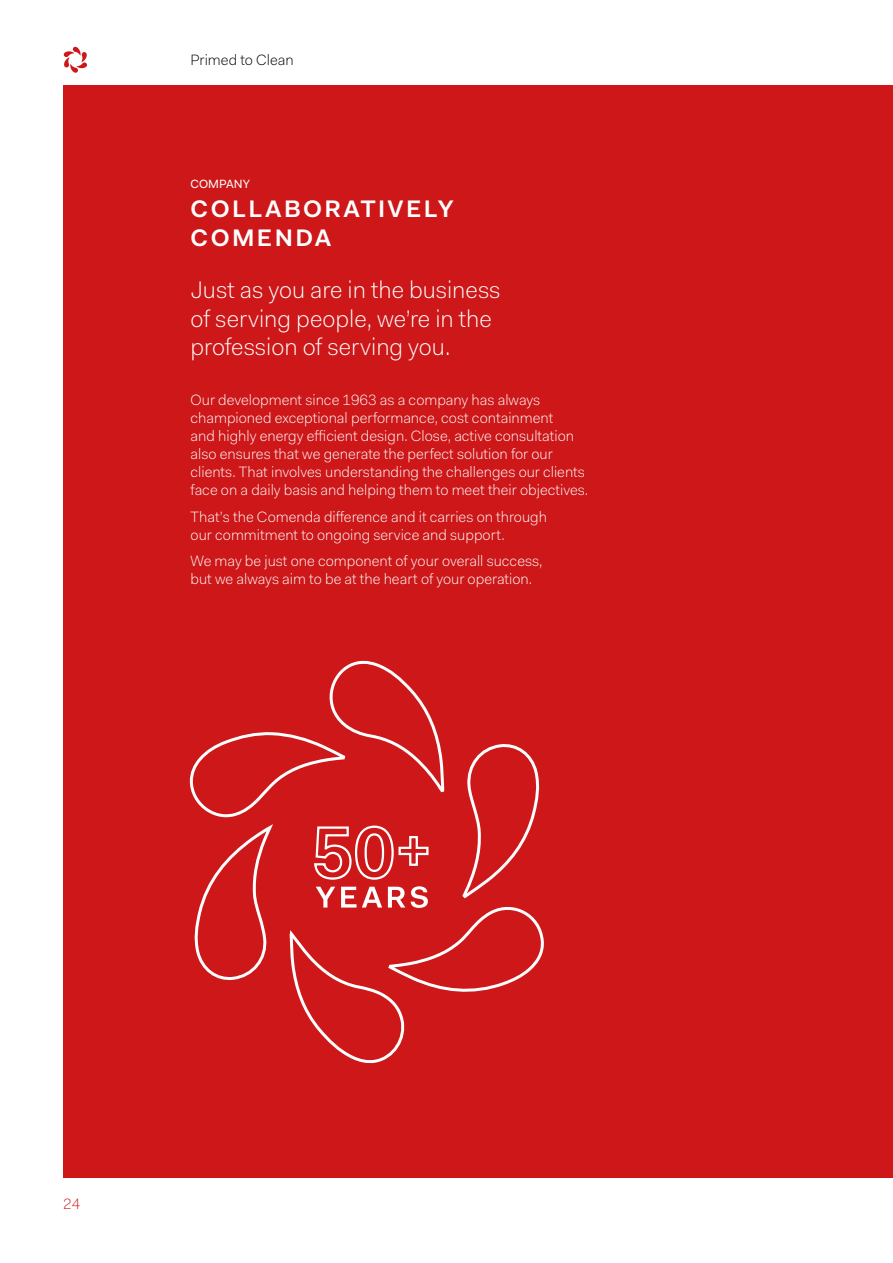
<style>
.page{position:relative;width:893px;height:1263px;background:#fff}
.page>*{position:absolute;margin:0;border:0;box-sizing:border-box;transform-origin:0 0}
.t1{font:300 24px/28.8px "Fakt Pro";color:#fff}
.t2{font:600 24px/28.8px "Fakt Pro";letter-spacing:.1em;color:#fff}
.t3{font:300 15px/18px "Fakt Pro";color:#fff}
.t4{font:300 15px "Fakt Pro";color:#000}
.t5{font:300 15px "Fakt Pro";color:#cd1719}
.t6{font:12px "Fakt Pro";color:#fff}
</style>
<div class="page">
<div style="left:63px;top:85px;width:830px;height:1093px;background:#cd1719"></div>
<svg style="left:189px;top:660px;width:354px;height:404px"></svg>
<svg style="left:64px;top:47px;width:23px;height:26px"></svg>
<p class="t4" style="left:190px;top:50px;width:105px">Primed to Clean</p>
<p class="t6" style="left:191px;top:176px;width:61px">COMPANY</p>
<h1 class="t2" style="left:191px;top:194px;width:265px">COLLABORATIVELY<br>COMENDA</h1>
<h1 class="t1" style="left:191px;top:275px;width:311px">Just as you are in the business of serving people, we’re in the profession of serving you.</h1>
<p class="t3" style="left:191px;top:391px;width:399px">Our development since 1963 as a company has always championed exceptional performance, cost containment<br>and highly energy efficient design. Close, active consultation also ensures that we generate the perfect solution for our clients. That involves understanding the challenges our clients face on a daily basis and helping them to meet their objectives.</p>
<p class="t3" style="left:191px;top:508px;width:358px">That’s the Comenda difference and it carries on through our commitment to ongoing service and support.</p>
<p class="t3" style="left:191px;top:552px;width:353px">We may be just one component of your overall success, but we always aim to be at the heart of your operation.</p>
<p class="t5" style="left:63px;top:1194px;width:19px">24</p>
</div>
